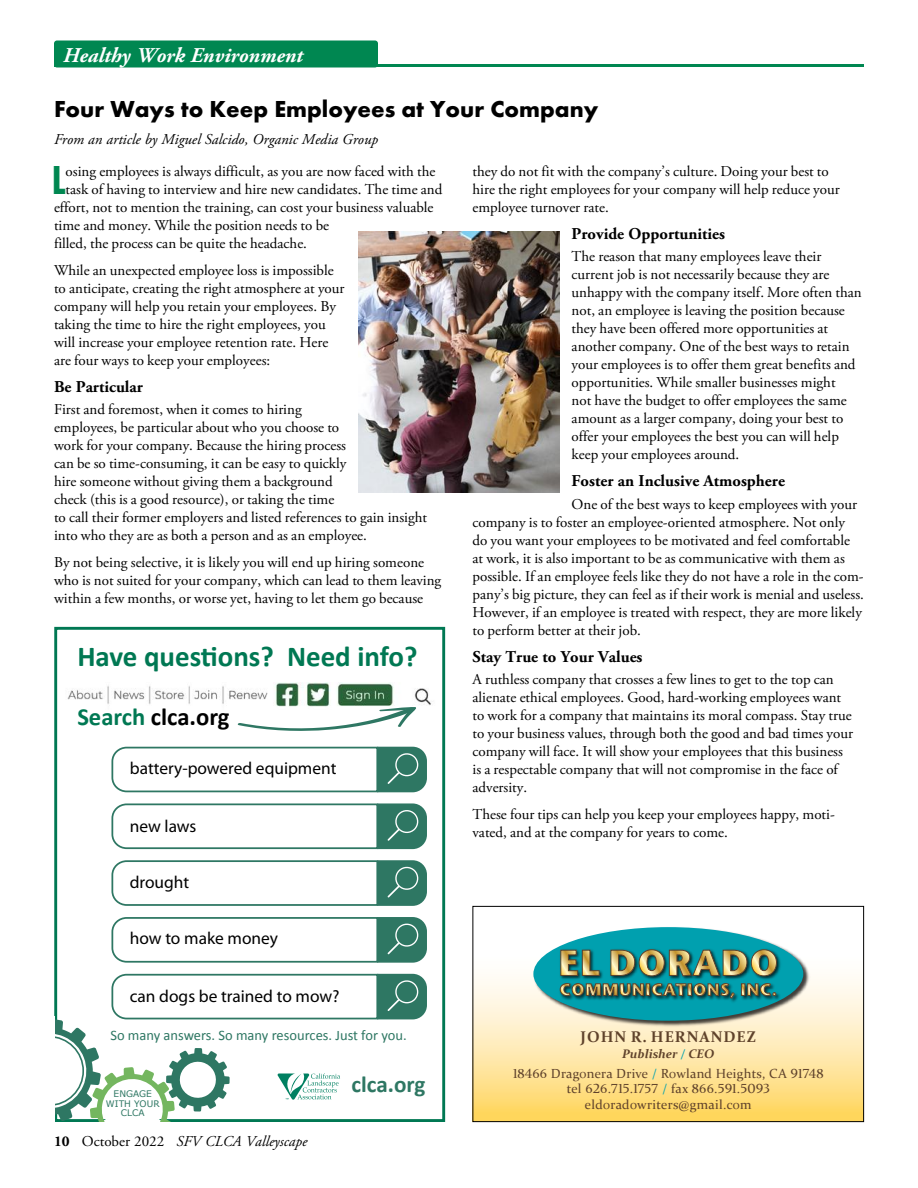
<style>
.page{position:relative;width:918px;height:1188px;background:#fff}
.page>*{position:absolute;margin:0;border:0;box-sizing:border-box;transform-origin:0 0}
.t1{font:700 42px "Futura PT Cond";color:#008751}
.t2{font:700 28.95px "Calibri";color:#007853}
.t3{font:700 24.6px "Calibri";color:#000}
.t4{font:700 24px "Futura PT";color:#000}
.t5{font:700 23.1px "Calibri";color:#2e7763}
.t6{font:italic 700 21px "Adobe Garamond Pro";color:#fff}
.t7{font:17.4px "Myriad Pro";color:#000}
.t8{font:700 16.5px "Adobe Garamond Pro";color:#000}
.t9{font:700 15.45px "Constantia";letter-spacing:.06em;color:#5f422b}
.t10{font:15px/18px "Adobe Garamond Pro";color:#000}
.t11{font:italic 15px "Adobe Garamond Pro";color:#000}
.t12{font:14.55px "Calibri";color:#2e7763}
.t13{font:13.2px/15.5px "Constantia";letter-spacing:.02em;color:#5f422b;text-align:center}
.t14{font:italic 700 12.45px "Constantia";color:#5f422b}
.t15{font:9px/9.3px "Verdana";color:#2e7763;text-align:center}
.s1{color:#007853}
.s2{font-weight:700;font-style:normal}
.s3{font-style:normal}
.s4{color:#00a0af}
</style>
<div class="page">
<svg style="left:378px;top:64px;width:486px;height:3px"></svg>
<div style="left:54px;top:40px;width:324px;height:28px;background:#008751;border-radius:3px"></div>
<img style="left:359px;top:231px;width:200px;height:262px">
<svg style="left:474px;top:976px;width:388px;height:144px;background:#ffe5a1"></svg>
<img style="left:532px;top:927px;width:278px;height:101px">
<div style="left:533px;top:927px;width:270px;height:94px;background:#00a0af;border-radius:50%"></div>
<img style="left:557px;top:947px;width:225px;height:57px">
<svg style="left:560px;top:949px;width:217px;height:50px"></svg>
<div style="left:472px;top:906px;width:392px;height:216px;border:1px solid #000"></div>
<div style="left:55px;top:627px;width:390px;height:495px;border:3px solid #007853"></div>
<img style="left:67px;top:682px;width:364px;height:24px">
<svg style="left:111px;top:747px;width:316px;height:45px"></svg>
<svg style="left:111px;top:803px;width:316px;height:46px"></svg>
<svg style="left:111px;top:860px;width:316px;height:46px"></svg>
<svg style="left:111px;top:917px;width:316px;height:46px"></svg>
<svg style="left:237px;top:706px;width:179px;height:25px"></svg>
<svg style="left:55px;top:974px;width:372px;height:148px"></svg>
<hr style="left:55px;top:1016px;width:1px;height:106px;background:#fff">
<h3 class="t6" style="left:63px;top:43px;width:241px">Healthy Work Environment</h3>
<h3 class="t4" style="left:54px;top:94px;width:546px">Four Ways to Keep Employees at Your Company</h3>
<p class="t11" style="left:54px;top:131px;width:326px">From an article by Miguel Salcido, Organic Media Group</p>
<h1 class="t1" style="left:52px;top:156px;width:15px">L</h1>
<p class="t10" style="left:66px;top:163px;width:371px">osing employees is always difficult, as you are now faced with the</p>
<p class="t10" style="left:472px;top:163px;width:369px">they do not fit with the company’s culture. Doing your best to hire the right employees for your company will help reduce your employee turnover rate.</p>
<p class="t8" style="left:572px;top:224px;width:155px">Provide Opportunities</p>
<p class="t10" style="left:572px;top:248px;width:292px">The reason that many employees leave their current job is not necessarily because they are unhappy with the company itself. More often than not, an employee is leaving the position because they have been offered more opportunities at another company. One of the best ways to retain your employees is to offer them great benefits and opportunities. While smaller businesses might<br>not have the budget to offer employees the same amount as a larger company, doing your best to offer your employees the best you can will help keep your employees around.</p>
<p class="t8" style="left:572px;top:471px;width:215px">Foster an Inclusive Atmosphere</p>
<p class="t10" style="left:472px;top:496px;width:393px;text-indent:99px">One of the best ways to keep employees with your company is to foster an employee-oriented atmosphere. Not only<br>do you want your employees to be motivated and feel comfortable at work, it is also important to be as communicative with them as possible. If an employee feels like they do not have a role in the com&shy;pany’s big picture, they can feel as if their work is menial and useless.<br>However, if an employee is treated with respect, they are more likely to perform better at their job.</p>
<p class="t8" style="left:472px;top:647px;width:172px">Stay True to Your Values</p>
<p class="t10" style="left:472px;top:671px;width:382px">A ruthless company that crosses a few lines to get to the top can alienate ethical employees. Good, hard-working employees want to work for a company that maintains its moral compass. Stay true to your business values, through both the good and bad times your company will face. It will show your employees that this business is a respectable company that will not compromise in the face of adversity.</p>
<p class="t10" style="left:472px;top:806px;width:364px">These four tips can help you keep your employees happy, moti&shy;vated, and at the company for years to come.</p>
<p class="t10" style="left:66px;top:181px;width:378px">task of having to interview and hire new candidates. The time and</p>
<p class="t10" style="left:54px;top:199px;width:381px">effort, not to mention the training, can cost your business valuable</p>
<p class="t10" style="left:54px;top:217px;width:277px">time and money. While the position needs to be</p>
<p class="t10" style="left:54px;top:235px;width:255px">filled, the process can be quite the headache.</p>
<p class="t10" style="left:54px;top:262px;width:292px">While an unexpected employee loss is impossible to anticipate, creating the right atmosphere at your company will help you retain your employees. By taking the time to hire the right employees, you will increase your employee retention rate. Here are four ways to keep your employees:</p>
<p class="t8" style="left:54px;top:377px;width:91px">Be Particular</p>
<p class="t10" style="left:54px;top:401px;width:375px">First and foremost, when it comes to hiring<br>employees, be particular about who you choose to<br>work for your company. Because the hiring process<br>can be so time-consuming, it can be easy to quickly<br>hire someone without giving them a background<br>check (this is a good resource), or taking the time<br>to call their former employers and listed references to gain insight into who they are as both a person and as an employee.</p>
<p class="t10" style="left:54px;top:554px;width:389px">By not being selective, it is likely you will end up hiring someone who is not suited for your company, which can lead to them leaving within a few months, or worse yet, having to let them go because</p>
<h2 class="t2" style="left:77px;top:639px;width:342px">Have questions? Need info?</h2>
<h3 class="t3" style="left:77px;top:702px;width:154px"><span class="s1">Search</span> clca.org</h3>
<p class="t7" style="left:130px;top:758px;width:208px">battery-powered equipment</p>
<p class="t7" style="left:130px;top:815px;width:68px">new laws</p>
<p class="t7" style="left:130px;top:872px;width:61px">drought</p>
<p class="t7" style="left:130px;top:927px;width:150px">how to make money</p>
<p class="t7" style="left:130px;top:985px;width:211px">can dogs be trained to mow?</p>
<p class="t12" style="left:110px;top:1027px;width:298px">So many answers. So many resources. Just for you.</p>
<p class="t15" style="left:106px;top:1089px;width:55px">ENGAGE<br>WITH YOUR<br>CLCA</p>
<p class="t11" style="left:54px;top:1133px;width:255px"><span class="s2">10</span> <span class="s3">October 2022</span> SFV CLCA Valleyscape</p>
<h3 class="t5" style="left:351px;top:1070px;width:75px">clca.org</h3>
<p class="t9" style="left:581px;top:1027px;width:177px">JOHN R. HERNANDEZ</p>
<p class="t14" style="left:622px;top:1045px;width:93px">Publisher <span class="s4">/</span> CEO</p>
<p class="t13" style="left:513px;top:1065px;width:312px">18466 Dragonera Drive <span class="s4">/</span> Rowland Heights, CA 91748 tel 626.715.1757 <span class="s4">/</span> fax 866.591.5093 eldoradowriters@gmail.com</p>
</div>
